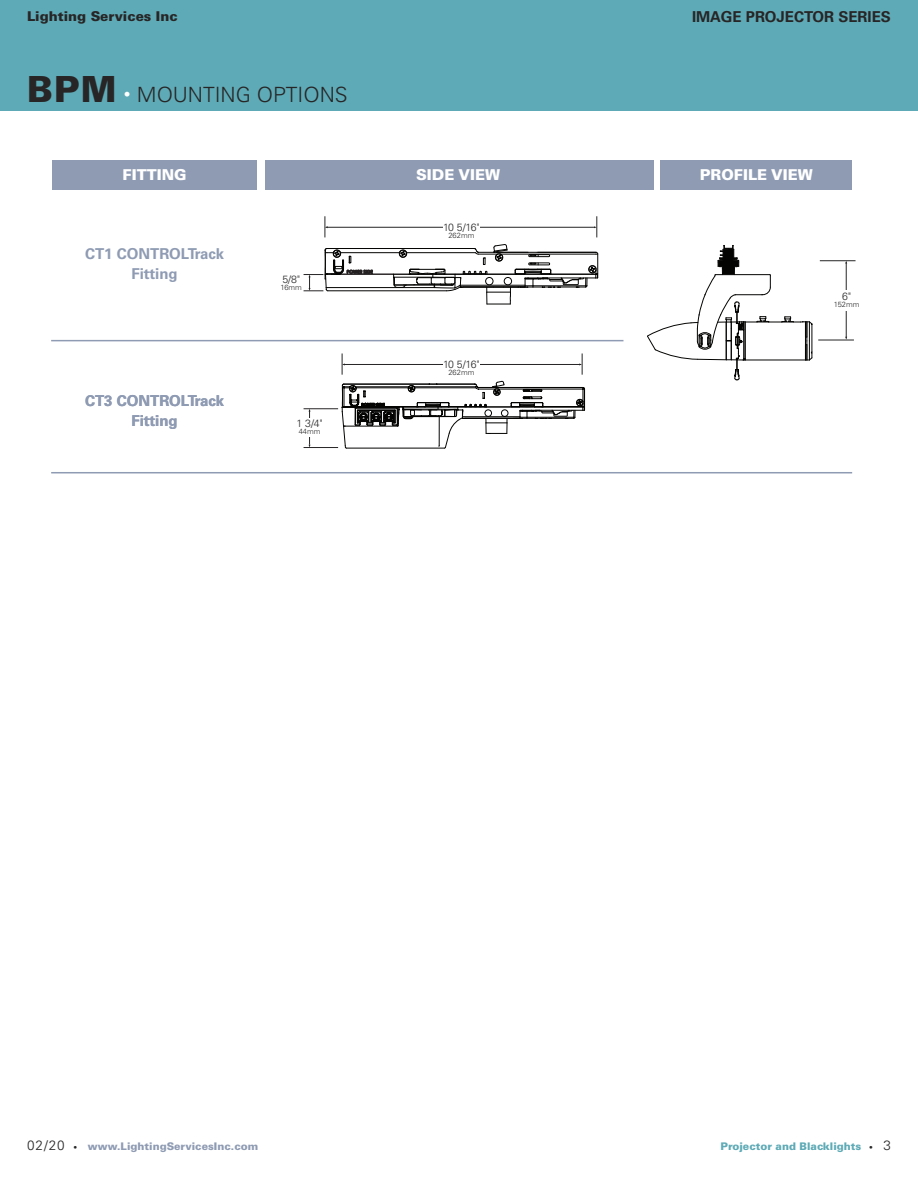
<style>
.page{position:relative;width:918px;height:1188px;background:#fff}
.page>*{position:absolute;margin:0;border:0;box-sizing:border-box;transform-origin:0 0}
.t1{font:900 36px "Univers";color:#272526}
.t2{font:300 21px "Univers";color:#272526}
.t3{font:700 15px/19.5px "Univers";color:#8e9bb3;text-align:center}
.t4{font:900 15px "Univers";color:#fff}
.t5{font:700 15px "Univers";color:#272526}
.t6{font:900 13.5px "Univers";color:#272526}
.t7{font:900 10.5px "Univers";color:#8e9bb3}
.t8{font:900 10.5px "Univers";color:#5eaab6}
.t9{font:300 10.5px "Univers";letter-spacing:-.06em;color:#272526}
.t10{font:300 7.5px "Univers";color:#272526}
.s1{font-size:13.5px;color:#fff}
.s2{font-weight:300;font-size:13.5px;color:#272526}
.s3{font-size:7.5px;color:#272526}
</style>
<div class="page">
<div style="left:0;top:0;width:918px;height:111px;background:#5eaab6"></div>
<div style="left:660px;top:160px;width:192px;height:30px;background:#8e9bb3"></div>
<div style="left:52px;top:160px;width:205px;height:30px;background:#8e9bb3"></div>
<div style="left:265px;top:160px;width:389px;height:30px;background:#8e9bb3"></div>
<hr style="left:51px;top:340px;width:572px;height:1px;background:#8e9bb3">
<hr style="left:51px;top:472px;width:801px;height:1px;background:#8e9bb3">
<hr style="left:328px;top:290px;width:118px;height:1px;background:#040503">
<hr style="left:328px;top:287px;width:106px;height:1px;background:#040503">
<hr style="left:340px;top:274px;width:69px;height:1px;background:#231f20">
<hr style="left:341px;top:252px;width:58px;height:1px;background:#040503">
<hr style="left:327px;top:248px;width:141px;height:1px;background:#040503">
<svg style="left:392px;top:244px;width:207px;height:61px"></svg>
<hr style="left:326px;top:227px;width:268px;height:1px;background:#272526">
<div style="left:443px;top:223px;width:37px;height:18px;background:#fff"></div>
<svg style="left:594px;top:216px;width:4px;height:21px"></svg>
<svg style="left:325px;top:216px;width:3px;height:21px"></svg>
<svg style="left:304px;top:248px;width:70px;height:44px"></svg>
<hr style="left:309px;top:410px;width:1px;height:35px;background:#272526">
<hr style="left:304px;top:408px;width:34px;height:1px;background:#272526">
<hr style="left:304px;top:447px;width:34px;height:1px;background:#272526">
<div style="left:291px;top:418px;width:37px;height:19px;background:#fff"></div>
<svg style="left:341px;top:353px;width:245px;height:96px"></svg>
<hr style="left:846px;top:262px;width:1px;height:76px;background:#272526">
<hr style="left:820px;top:260px;width:36px;height:1px;background:#272526">
<div style="left:825px;top:290px;width:44px;height:21px;background:#fff"></div>
<hr style="left:818px;top:340px;width:36px;height:1px;background:#272526">
<hr style="left:745px;top:360px;width:60px;height:1px;background:#040503">
<hr style="left:745px;top:322px;width:55px;height:1px;background:#040503">
<svg style="left:800px;top:321px;width:13px;height:40px"></svg>
<svg style="left:781px;top:316px;width:13px;height:7px"></svg>
<svg style="left:647px;top:245px;width:124px;height:136px"></svg>
<p class="t6" style="left:27px;top:12px;width:152px">Lighting Services Inc</p>
<p class="t5" style="left:692px;top:11px;width:200px">IMAGE PROJECTOR SERIES</p>
<h1 class="t1" style="left:27px;top:76px;width:91px">BPM</h1>
<h2 class="t2" style="left:124px;top:87px;width:225px"><span class="s1">•</span> MOUNTING OPTIONS</h2>
<p class="t4" style="left:123px;top:169px;width:66px">FITTING</p>
<p class="t4" style="left:416px;top:169px;width:85px">SIDE VIEW</p>
<p class="t4" style="left:700px;top:169px;width:115px">PROFILE VIEW</p>
<p class="t3" style="left:85px;top:245px;width:140px">CT1 CONTROLTrack<br>Fitting</p>
<p class="t3" style="left:85px;top:393px;width:140px">CT3 CONTROLTrack<br>Fitting</p>
<p class="t9" style="left:282px;top:275px;width:19px">5/8"</p>
<p class="t10" style="left:281px;top:285px;width:23px">16mm</p>
<p class="t9" style="left:296px;top:419px;width:28px">1 3/4"</p>
<p class="t10" style="left:299px;top:429px;width:23px">44mm</p>
<p class="t9" style="left:443px;top:223px;width:38px">10 5/16"</p>
<p class="t10" style="left:448px;top:233px;width:27px">262mm</p>
<p class="t9" style="left:443px;top:360px;width:38px">10 5/16"</p>
<p class="t10" style="left:448px;top:370px;width:27px">262mm</p>
<p class="t9" style="left:842px;top:292px;width:10px">6"</p>
<p class="t10" style="left:834px;top:302px;width:27px">152mm</p>
<p class="t7" style="left:27px;top:1143px;width:233px"><span class="s2">02/20</span> <span class="s3">•</span> www.LightingServicesInc.com</p>
<p class="t8" style="left:721px;top:1143px;width:172px">Projector and Blacklights <span class="s3">•</span> <span class="s2">3</span></p>
</div>
